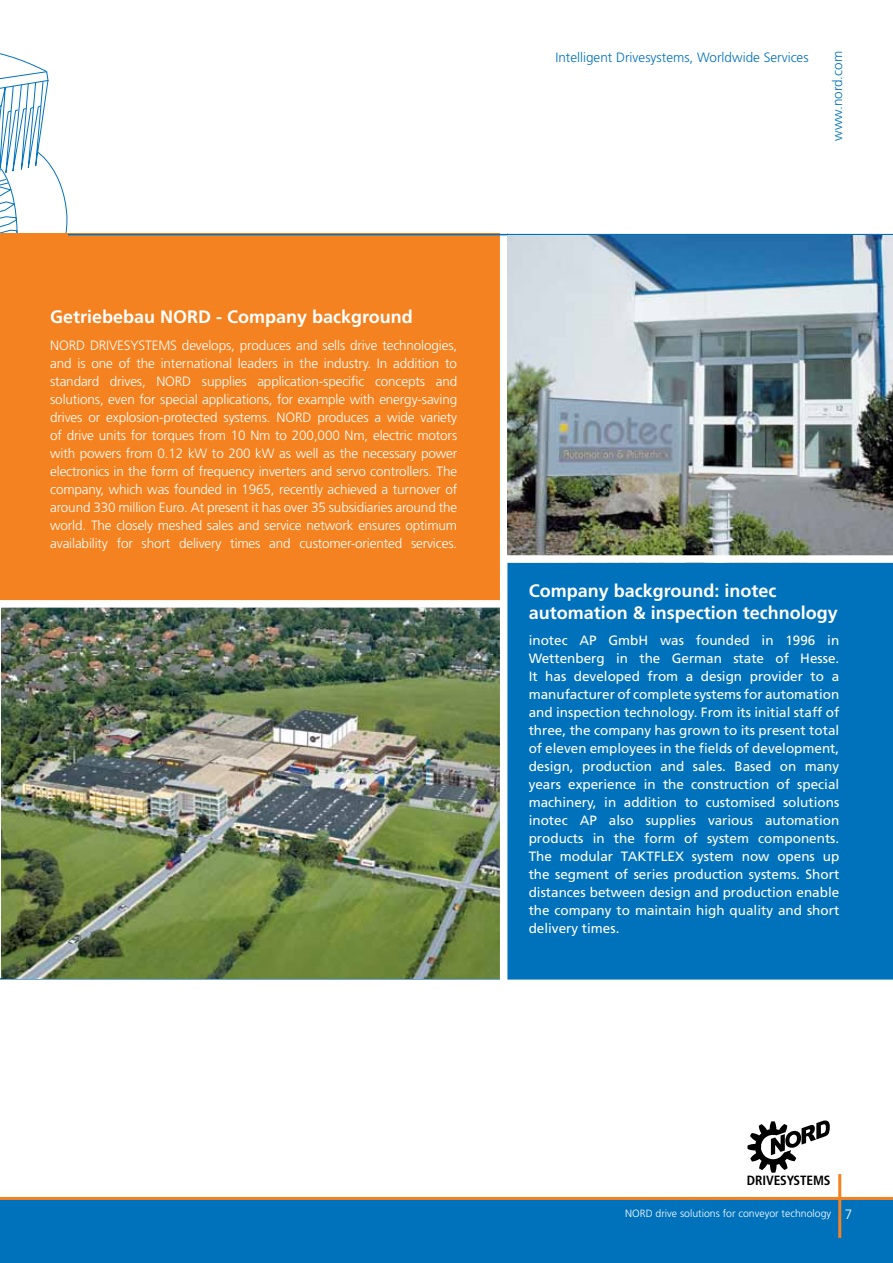
<style>
.page{position:relative;width:893px;height:1263px;background:#fff}
.page>*{position:absolute;margin:0;border:0;box-sizing:border-box;transform-origin:0 0}
.t1{font:700 18px/21.6px "Frutiger";color:#fff}
.t2{font:300 13.5px/18px "Frutiger";letter-spacing:-.01em;color:#fff;text-align:justify}
.t3{font:13.5px/18px "Frutiger";color:#fff;text-align:justify}
.t4{font:300 13.5px "Frutiger";color:#0072bc}
.t5{font:700 condensed 13.35px "Frutiger";letter-spacing:-.01em;color:#000}
.t6{font:300 10.5px "Frutiger";color:#fff}
</style>
<div class="page">
<div style="left:0;top:1198px;width:893px;height:65px;background:#0072bc"></div>
<hr style="left:0;top:1197px;width:893px;height:3px;background:#f58220">
<hr style="left:838px;top:1174px;width:3px;height:64px;background:#f58220">
<svg style="left:747px;top:1120px;width:83px;height:53px"></svg>
<svg style="left:0;top:53px;width:68px;height:180px"></svg>
<div style="left:0;top:233px;width:507px;height:371px;background:#f58220"></div>
<hr style="left:0;top:978px;width:893px;height:1px;background:#0072bc">
<img style="left:1px;top:608px;width:499px;height:371px">
<div style="left:504px;top:563px;width:389px;height:416px;background:#0072bc"></div>
<div style="left:500px;top:220px;width:7px;height:817px;background:#fff"></div>
<hr style="left:68px;top:234px;width:825px;height:1px;background:#0072bc">
<img style="left:507px;top:235px;width:386px;height:320px">
<div style="left:0;top:600px;width:504px;height:8px;background:#fff"></div>
<h1 class="t1" style="left:50px;top:306px;width:364px">Getriebebau NORD - Company background</h1>
<p class="t2" style="left:50px;top:336px;width:409px">NORD DRIVESYSTEMS develops, produces and sells drive technologies, and is one of the international leaders in the industry. In addition to standard drives, NORD supplies application-specific concepts and solutions, even for special applications, for example with energy-saving drives or explosion-protected systems. NORD produces a wide variety of drive units for torques from 10 Nm to 200,000 Nm, electric motors with powers from 0.12 kW to 200 kW as well as the necessary power electronics in the form of frequency inverters and servo controllers. The company, which was founded in 1965, recently achieved a turnover of around 330 million Euro. At present it has over 35 subsidiaries around the world. The closely meshed sales and service network ensures optimum availability for short delivery times and customer-oriented services.</p>
<p class="t4" style="left:555px;top:49px;width:255px">Intelligent Drivesystems, Worldwide Services</p>
<p class="t4" style="left:830px;top:141px;width:91px;rotate:-90deg">www.nord.com</p>
<h1 class="t1" style="left:529px;top:580px;width:311px">Company background: inotec automation &amp; inspection technology</h1>
<p class="t3" style="left:529px;top:631px;width:312px">inotec AP GmbH was founded in 1996 in Wettenberg in the German state of Hesse.<br>It has developed from a design provider to a manufacturer of complete systems for automation and inspection technology. From its initial staff of three, the company has grown to its present total of eleven employees in the fields of development, design, production and sales. Based on many years experience in the construction of special machinery, in addition to customised solutions inotec AP also supplies various automation products in the form of system components.<br>The modular TAKTFLEX system now opens up the segment of series production systems. Short distances between design and production enable the company to maintain high quality and short delivery times.</p>
<p class="t5" style="left:747px;top:1173px;width:85px">DRIVESYSTEMS</p>
<p class="t6" style="left:625px;top:1207px;width:207px">NORD drive solutions for conveyor technology</p>
<p class="t2" style="left:845px;top:1205px;width:9px">7</p>
</div>
